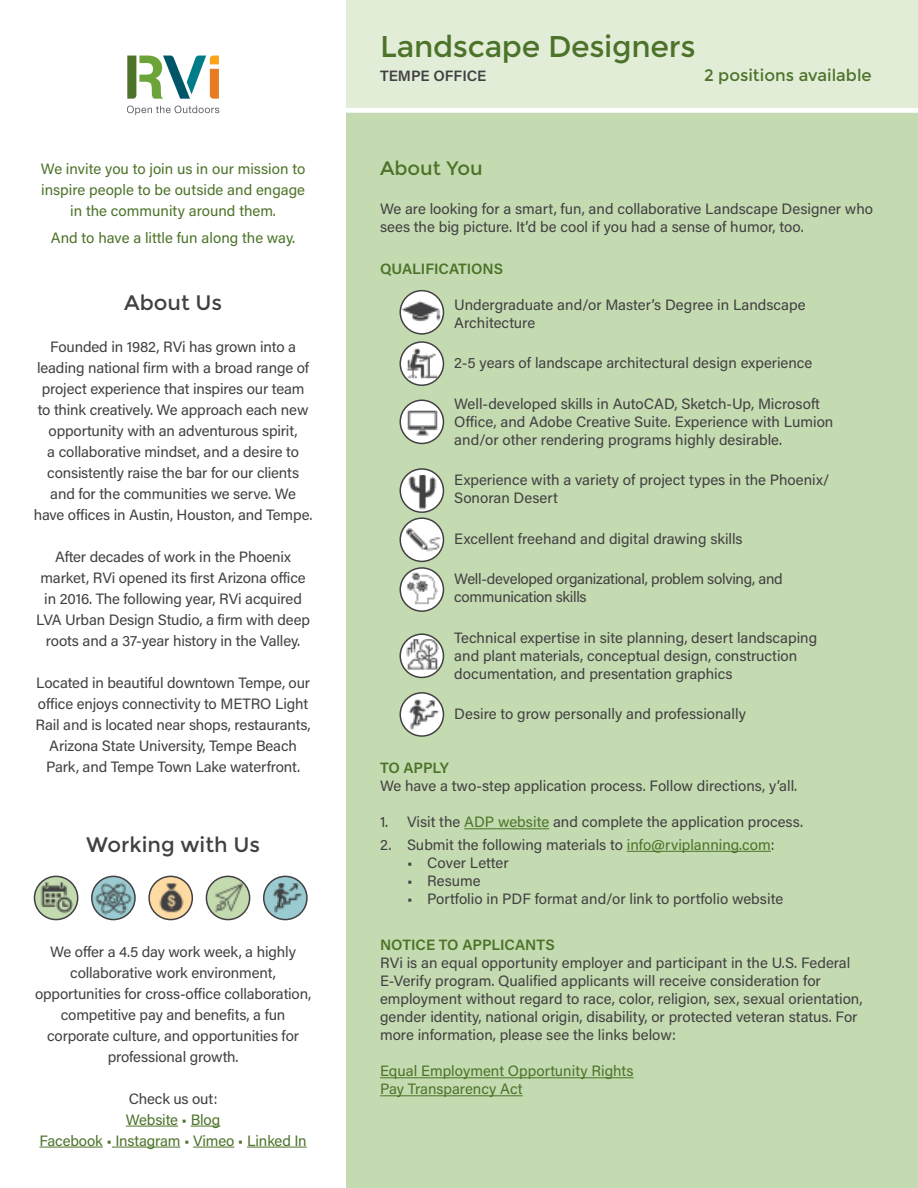
<style>
.page{position:relative;width:918px;height:1188px;background:#fff}
.page>*{position:absolute;margin:0;border:0;box-sizing:border-box;transform-origin:0 0}
.t1{font:30px "Montserrat";letter-spacing:-.01em;color:#4c7329}
.t2{font:21px "Montserrat";color:#414042}
.t3{font:19.5px "Montserrat";color:#4c7329}
.t4{font:16.5px "Montserrat";color:#4c7329}
.t5{font:15px/21px "Acumin Pro";letter-spacing:-.005em;color:#414042}
.t6{font:15px/21px "Acumin Pro";color:#4c7329;text-align:center}
.t7{font:600 15px "Acumin Pro";letter-spacing:-.005em;color:#4c7329}
.t8{font:600 15px "Acumin Pro";color:#414042}
.s1{color:#4c7329}
</style>
<div class="page">
<div style="left:346px;top:113px;width:572px;height:1075px;background:#c4dab0"></div>
<svg style="left:127px;top:56px;width:92px;height:43px"></svg>
<svg style="left:127px;top:106px;width:92px;height:9px"></svg>
<hr style="left:464px;top:828px;width:85px;height:1px;background:#4c7329">
<hr style="left:627px;top:851px;width:144px;height:1px;background:#4c7329">
<hr style="left:380px;top:1077px;width:254px;height:1px;background:#4c7329">
<hr style="left:380px;top:1095px;width:143px;height:1px;background:#4c7329">
<hr style="left:126px;top:1126px;width:52px;height:1px;background:#4c7329">
<svg style="left:191px;top:1126px;width:29px;height:1px"></svg>
<hr style="left:39px;top:1147px;width:64px;height:1px;background:#4c7329">
<hr style="left:112px;top:1147px;width:68px;height:1px;background:#4c7329">
<hr style="left:193px;top:1147px;width:41px;height:1px;background:#4c7329">
<hr style="left:247px;top:1147px;width:60px;height:1px;background:#4c7329">
<img style="left:400px;top:293px;width:43px;height:40px">
<div style="left:400px;top:290px;width:44px;height:45px;border:2px solid #414042;border-radius:50%"></div>
<svg style="left:400px;top:342px;width:43px;height:43px"></svg>
<img style="left:405px;top:349px;width:35px;height:34px">
<div style="left:400px;top:341px;width:44px;height:45px;border:2px solid #414042;border-radius:50%"></div>
<svg style="left:400px;top:400px;width:43px;height:43px"></svg>
<img style="left:405px;top:408px;width:35px;height:35px">
<div style="left:400px;top:400px;width:44px;height:44px;border:2px solid #414042;border-radius:50%"></div>
<svg style="left:400px;top:469px;width:43px;height:43px"></svg>
<img style="left:403px;top:475px;width:38px;height:37px">
<div style="left:400px;top:468px;width:44px;height:45px;border:2px solid #414042;border-radius:50%"></div>
<svg style="left:400px;top:518px;width:43px;height:43px"></svg>
<img style="left:402px;top:521px;width:41px;height:40px">
<div style="left:400px;top:517px;width:44px;height:45px;border:2px solid #414042;border-radius:50%"></div>
<svg style="left:400px;top:568px;width:43px;height:43px"></svg>
<img style="left:403px;top:573px;width:37px;height:37px">
<div style="left:400px;top:567px;width:44px;height:45px;border:2px solid #414042;border-radius:50%"></div>
<svg style="left:400px;top:634px;width:43px;height:43px"></svg>
<img style="left:405px;top:639px;width:35px;height:35px">
<div style="left:400px;top:633px;width:44px;height:45px;border:2px solid #414042;border-radius:50%"></div>
<svg style="left:400px;top:693px;width:43px;height:43px"></svg>
<img style="left:407px;top:699px;width:34px;height:35px">
<div style="left:400px;top:692px;width:44px;height:45px;border:2px solid #414042;border-radius:50%"></div>
<svg style="left:35px;top:876px;width:43px;height:44px"></svg>
<img style="left:38px;top:881px;width:37px;height:38px">
<div style="left:34px;top:876px;width:44px;height:44px;border:2px solid #414042;border-radius:50%"></div>
<svg style="left:92px;top:876px;width:43px;height:44px"></svg>
<img style="left:93px;top:881px;width:41px;height:39px">
<div style="left:91px;top:876px;width:45px;height:44px;border:2px solid #414042;border-radius:50%"></div>
<svg style="left:149px;top:876px;width:43px;height:44px"></svg>
<img style="left:154px;top:883px;width:35px;height:35px">
<div style="left:148px;top:876px;width:45px;height:44px;border:2px solid #414042;border-radius:50%"></div>
<svg style="left:206px;top:876px;width:44px;height:44px"></svg>
<img style="left:211px;top:883px;width:35px;height:35px">
<div style="left:206px;top:876px;width:44px;height:44px;border:2px solid #414042;border-radius:50%"></div>
<svg style="left:264px;top:876px;width:43px;height:44px"></svg>
<img style="left:270px;top:883px;width:35px;height:35px">
<div style="left:263px;top:876px;width:45px;height:44px;border:2px solid #414042;border-radius:50%"></div>
<div style="left:346px;top:0;width:572px;height:108px;background:#e2edd8"></div>
<p class="t6" style="left:41px;top:158px;width:266px">We invite you to join us in our mission to inspire people to be outside and engage in the community around them.</p>
<p class="t6" style="left:51px;top:227px;width:246px">And to have a little fun along the way.</p>
<h2 class="t2" style="left:124px;top:290px;width:99px">About Us</h2>
<p class="t5" style="left:34px;top:336px;width:280px;text-align:center">Founded in 1982, RVi has grown into a leading national firm with a broad range of project experience that inspires our team to think creatively. We approach each new opportunity with an adventurous spirit,<br>a collaborative mindset, and a desire to consistently raise the bar for our clients and for the communities we serve. We have offices in Austin, Houston, and Tempe.</p>
<p class="t5" style="left:36px;top:546px;width:275px;text-align:center">After decades of work in the Phoenix market, RVi opened its first Arizona office in 2016. The following year, RVi acquired LVA Urban Design Studio, a firm with deep roots and a 37-year history in the Valley.</p>
<p class="t5" style="left:36px;top:672px;width:277px;text-align:center">Located in beautiful downtown Tempe, our office enjoys connectivity to METRO Light Rail and is located near shops, restaurants, Arizona State University, Tempe Beach Park, and Tempe Town Lake waterfront.</p>
<h2 class="t2" style="left:86px;top:832px;width:175px">Working with Us</h2>
<p class="t5" style="left:35px;top:940px;width:278px;text-align:center">We offer a 4.5 day work week, a highly collaborative work environment, opportunities for cross-office collaboration, competitive pay and benefits, a fun corporate culture, and opportunities for professional growth.</p>
<p class="t5" style="left:129px;top:1087px;width:90px">Check us out:</p>
<p class="t6" style="left:39px;top:1108px;width:269px">Website • Blog<br>Facebook • Instagram • Vimeo • Linked In</p>
<h1 class="t1" style="left:380px;top:29px;width:317px">Landscape Designers</h1>
<p class="t8" style="left:380px;top:65px;width:108px">TEMPE OFFICE</p>
<p class="t4" style="left:704px;top:65px;width:169px">2 positions available</p>
<h3 class="t3" style="left:380px;top:157px;width:104px">About You</h3>
<p class="t5" style="left:380px;top:199px;width:495px;line-height:18px">We are looking for a smart, fun, and collaborative Landscape Designer who sees the big picture. It’d be cool if you had a sense of humor, too.</p>
<p class="t7" style="left:380px;top:258px;width:125px">QUALIFICATIONS</p>
<p class="t5" style="left:454px;top:295px;width:353px;line-height:18px">Undergraduate and/or Master’s Degree in Landscape<br>Architecture</p>
<p class="t5" style="left:454px;top:352px;width:360px">2-5 years of landscape architectural design experience</p>
<p class="t5" style="left:454px;top:394px;width:381px;line-height:18px">Well-developed skills in AutoCAD, Sketch-Up, Microsoft<br>Office, and Adobe Creative Suite. Experience with Lumion and/or other rendering programs highly desirable.</p>
<p class="t5" style="left:454px;top:470px;width:377px;line-height:18px">Experience with a variety of project types in the Phoenix/<br>Sonoran Desert</p>
<p class="t5" style="left:454px;top:527px;width:290px">Excellent freehand and digital drawing skills</p>
<p class="t5" style="left:454px;top:569px;width:330px;line-height:18px">Well-developed organizational, problem solving, and communication skills</p>
<p class="t5" style="left:454px;top:628px;width:365px;line-height:18px">Technical expertise in site planning, desert landscaping and plant materials, conceptual design, construction documentation, and presentation graphics</p>
<p class="t5" style="left:454px;top:703px;width:293px">Desire to grow personally and professionally</p>
<p class="t7" style="left:380px;top:758px;width:70px">TO APPLY</p>
<p class="t5" style="left:380px;top:775px;width:419px">We have a two-step application process. Follow directions, y’all.</p>
<p class="t5" style="left:380px;top:811px;width:425px">1. Visit the <span class="s1">ADP website</span> and complete the application process.</p>
<p class="t5" style="left:380px;top:833px;width:396px">2. Submit the following materials to <span class="s1">info@rviplanning.com</span>:</p>
<p class="t5" style="left:407px;top:851px;width:103px">• Cover Letter</p>
<p class="t5" style="left:407px;top:869px;width:75px">• Resume</p>
<p class="t5" style="left:407px;top:887px;width:378px">• Portfolio in PDF format and/or link to portfolio website</p>
<p class="t7" style="left:380px;top:935px;width:176px">NOTICE TO APPLICANTS</p>
<p class="t5" style="left:380px;top:953px;width:484px;line-height:18px">RVi is an equal opportunity employer and participant in the U.S. Federal E-Verify program. Qualified applicants will receive consideration for employment without regard to race, color, religion, sex, sexual orientation, gender identity, national origin, disability, or protected veteran status. For more information, please see the links below:</p>
<p class="t6" style="left:380px;top:1061px;width:255px;line-height:18px;text-align:left">Equal Employment Opportunity Rights<br>Pay Transparency Act</p>
</div>
